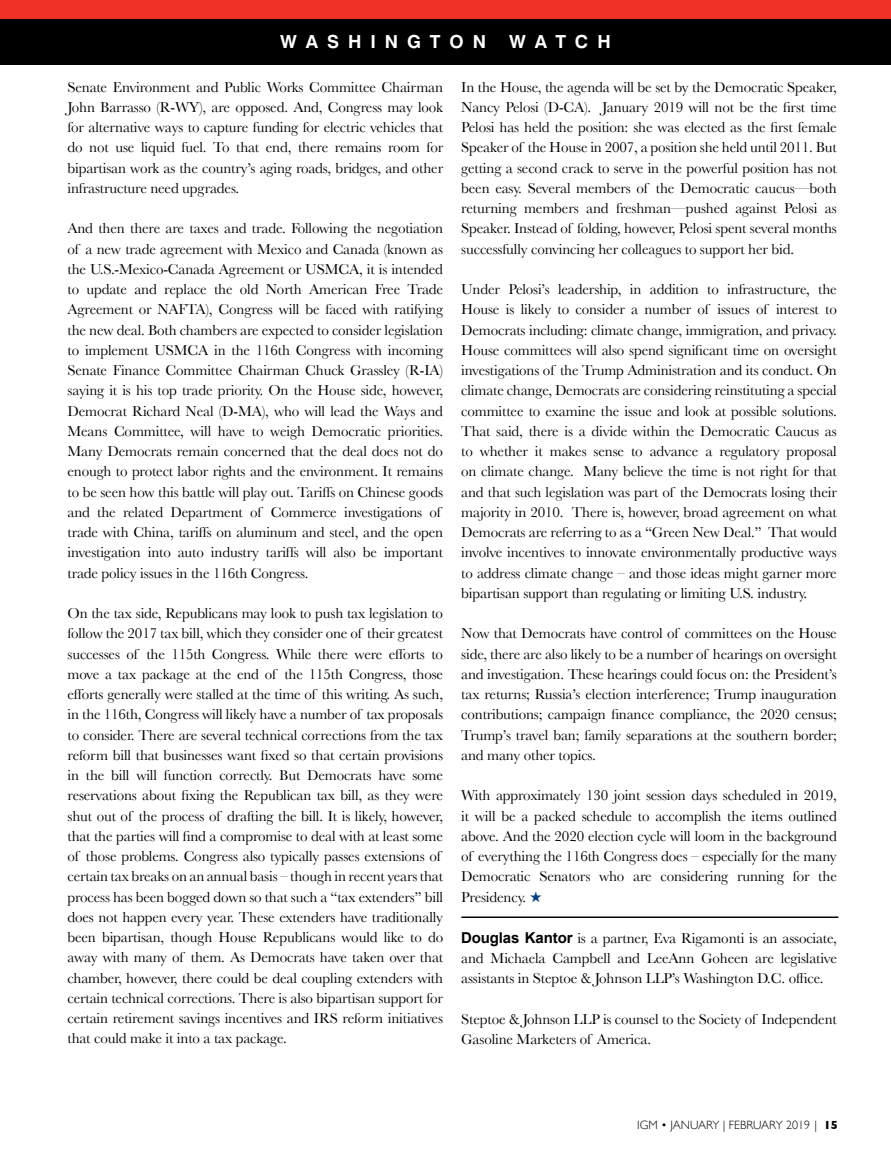
<style>
.page{position:relative;width:891px;height:1161px;background:#fff}
.page>*{position:absolute;margin:0;border:0;box-sizing:border-box;transform-origin:0 0}
.t1{font:700 18px "Swiss 721 BT";color:#fff}
.t2{font:15px/20.2px "Baskerville";letter-spacing:-.01em;color:#000;text-align:justify}
.t3{font:300 12px "Gill Sans";color:#000}
.s1{color:#003e7e}
.s2{font-family:"Arial";font-weight:700}
.s3{font-weight:700}
</style>
<div class="page">
<div style="left:0;top:0;width:891px;height:21px;background:#ee3124"></div>
<div style="left:0;top:19px;width:891px;height:45px;background:#000"></div>
<hr style="left:461px;top:916px;width:377px;height:2px;background:#000">
<p class="t1" style="left:280px;top:31px;width:43px">W AS</p>
<p class="t1" style="left:348px;top:31px;width:43px">H INGTON</p>
<p class="t1" style="left:509px;top:31px;width:43px">W AT</p>
<p class="t1" style="left:575px;top:31px;width:37px">C H</p>
<p class="t2" style="left:68px;top:76px;width:377px">Senate Environment and Public Works Committee Chairman John Barrasso (R-WY), are opposed. And, Congress may look for alternative ways to capture funding for electric vehicles that do not use liquid fuel. To that end, there remains room for bipartisan work as the country’s aging roads, bridges, and other infrastructure need upgrades.</p>
<p class="t2" style="left:68px;top:218px;width:377px;text-align:left">And then there are taxes and trade. Following the negotiation of a new trade agreement with Mexico and Canada (known as the U.S.-Mexico-Canada Agreement or USMCA, it is intended to update and replace the old North American Free Trade Agreement or NAFTA), Congress will be faced with ratifying the new deal. Both chambers are expected to consider legislation to implement USMCA in the 116th Congress with incoming Senate Finance Committee Chairman Chuck Grassley (R-IA) saying it is his top trade priority. On the House side, however, Democrat Richard Neal (D-MA), who will lead the Ways and Means Committee, will have to weigh Democratic priorities.<br>Many Democrats remain concerned that the deal does not do enough to protect labor rights and the environment. It remains to be seen how this battle will play out. Tariffs on Chinese goods and the related Department of Commerce investigations of trade with China, tariffs on aluminum and steel, and the open investigation into auto industry tariffs will also be important trade policy issues in the 116th Congress.</p>
<p class="t2" style="left:68px;top:603px;width:377px;text-align:left">On the tax side, Republicans may look to push tax legislation to follow the 2017 tax bill, which they consider one of their greatest successes of the 115th Congress. While there were efforts to move a tax package at the end of the 115th Congress, those efforts generally were stalled at the time of this writing. As such, in the 116th, Congress will likely have a number of tax proposals to consider. There are several technical corrections from the tax reform bill that businesses want fixed so that certain provisions in the bill will function correctly. But Democrats have some reservations about fixing the Republican tax bill, as they were shut out of the process of drafting the bill. It is likely, however, that the parties will find a compromise to deal with at least some of those problems. Congress also typically passes extensions of certain tax breaks on an annual basis – though in recent years that process has been bogged down so that such a “tax extenders” bill does not happen every year. These extenders have traditionally been bipartisan, though House Republicans would like to do away with many of them. As Democrats have taken over that chamber, however, there could be deal coupling extenders with certain technical corrections. There is also bipartisan support for certain retirement savings incentives and IRS reform initiatives that could make it into a tax package.</p>
<p class="t2" style="left:461px;top:76px;width:377px">In the House, the agenda will be set by the Democratic Speaker, Nancy Pelosi (D-CA). January 2019 will not be the first time Pelosi has held the position: she was elected as the first female Speaker of the House in 2007, a position she held until 2011. But getting a second crack to serve in the powerful position has not been easy. Several members of the Democratic caucus—both returning members and freshman—pushed against Pelosi as Speaker. Instead of folding, however, Pelosi spent several months successfully convincing her colleagues to support her bid.</p>
<p class="t2" style="left:461px;top:279px;width:377px">Under Pelosi’s leadership, in addition to infrastructure, the House is likely to consider a number of issues of interest to Democrats including: climate change, immigration, and privacy.<br>House committees will also spend significant time on oversight investigations of the Trump Administration and its conduct. On climate change, Democrats are considering reinstituting a special committee to examine the issue and look at possible solutions.<br>That said, there is a divide within the Democratic Caucus as to whether it makes sense to advance a regulatory proposal on climate change. Many believe the time is not right for that and that such legislation was part of the Democrats losing their majority in 2010. There is, however, broad agreement on what Democrats are referring to as a “Green New Deal.” That would involve incentives to innovate environmentally productive ways to address climate change – and those ideas might garner more bipartisan support than regulating or limiting U.S. industry.</p>
<p class="t2" style="left:461px;top:623px;width:377px">Now that Democrats have control of committees on the House side, there are also likely to be a number of hearings on oversight and investigation. These hearings could focus on: the President’s tax returns; Russia’s election interference; Trump inauguration contributions; campaign finance compliance, the 2020 census; Trump’s travel ban; family separations at the southern border; and many other topics.</p>
<p class="t2" style="left:461px;top:785px;width:377px">With approximately 130 joint session days scheduled in 2019, it will be a packed schedule to accomplish the items outlined above. And the 2020 election cycle will loom in the background of everything the 116th Congress does – especially for the many Democratic Senators who are considering running for the Presidency. <span class="s1">★</span></p>
<p class="t2" style="left:461px;top:928px;width:377px"><span class="s2">Douglas Kantor</span> is a partner, Eva Rigamonti is an associate, and Michaela Campbell and LeeAnn Goheen are legislative assistants in Steptoe &amp; Johnson LLP’s Washington D.C. office.</p>
<p class="t2" style="left:461px;top:1009px;width:377px">Steptoe &amp; Johnson LLP is counsel to the Society of Independent<br>Gasoline Marketers of America.</p>
<p class="t3" style="left:637px;top:1118px;width:202px">IGM • JANUARY | FEBRUARY 2019 | <span class="s3">15</span></p>
</div>
